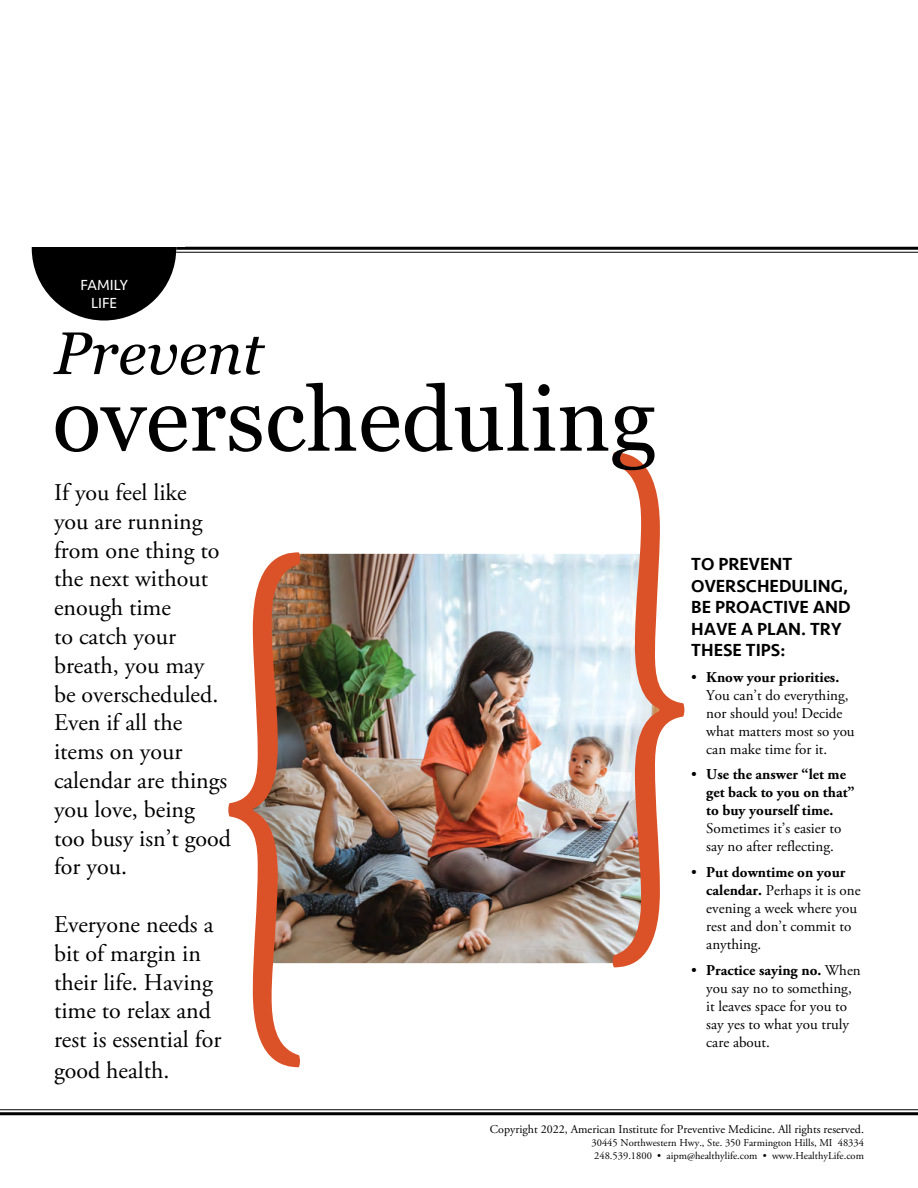
<style>
.page{position:relative;width:918px;height:1188px;background:#fff}
.page>*{position:absolute;margin:0;border:0;box-sizing:border-box;transform-origin:0 0}
.t1{font:604.35px "Adobe Garamond Pro";color:#db5228;scale:.54 1}
.t2{font:90px "Georgia";color:#000}
.t3{font:italic 60px "Georgia";color:#000}
.t4{font:24px/28.8px "Adobe Garamond Pro";color:#000}
.t5{font:500 18px/21.6px "Seravek";color:#000}
.t6{font:15px/18px "Adobe Garamond Pro";color:#000}
.t7{font:700 15px/18px "Adobe Garamond Pro";color:#000}
.t8{font:15px/18px "Seravek";color:#fff;text-align:center}
.t9{font:12px "Adobe Garamond Pro";color:#000}
.t10{font:10.5px/12.6px "Adobe Garamond Pro";color:#000}
.s1{font-weight:700}
.s2{font-weight:400}
</style>
<div class="page">
<img style="left:247px;top:554px;width:365px;height:409px">
<div style="left:32px;top:176px;width:144px;height:145px;background:#000;border-radius:50%"></div>
<hr style="left:176px;top:247px;width:742px;height:3px;background:#000">
<hr style="left:176px;top:252px;width:742px;height:1px;background:#000">
<hr style="left:0;top:1112px;width:918px;height:3px;background:#000">
<hr style="left:0;top:1109px;width:918px;height:1px;background:#000">
<div style="left:24px;top:141px;width:161px;height:106px;background:#fff"></div>
<svg style="left:612px;top:554px;width:52px;height:410px"></svg>
<p class="t8" style="left:80px;top:276px;width:49px">FAMILY<br>LIFE</p>
<h3 class="t3" style="left:54px;top:310px;width:211px">Prevent</h3>
<h2 class="t2" style="left:53px;top:354px;width:605px">overscheduling</h2>
<h3 class="t4" style="left:54px;top:479px;width:179px">If you feel like<br>you are running from one thing to the next without enough time<br>to catch your breath, you may be overscheduled.<br>Even if all the items on your calendar are things you love, being too busy isn’t good for you.</h3>
<h3 class="t4" style="left:54px;top:911px;width:169px">Everyone needs a bit of margin in their life. Having time to relax and rest is essential for good health.</h3>
<h1 class="t1" style="left:208px;top:418px;width:193px">{</h1>
<p class="t5" style="left:691px;top:553px;width:161px">TO PREVENT<br>OVERSCHEDULING,<br>BE PROACTIVE AND<br>HAVE A PLAN. TRY<br>THESE TIPS:</p>
<p class="t6" style="left:706px;top:669px;width:150px;text-indent:-15px">• <span class="s1">Know your priorities.<br></span>You can’t do everything, nor should you! Decide what matters most so you can make time for it.</p>
<p class="t7" style="left:706px;top:766px;width:150px;text-indent:-15px"><span class="s2">•</span> Use the answer “let me get back to you on that” to buy yourself time.</p>
<p class="t6" style="left:706px;top:820px;width:137px">Sometimes it’s easier to say no after reflecting.</p>
<p class="t6" style="left:706px;top:864px;width:156px;text-indent:-15px">• <span class="s1">Put downtime on your calendar.</span> Perhaps it is one evening a week where you rest and don’t commit to anything.</p>
<p class="t6" style="left:706px;top:961px;width:156px;text-indent:-15px">• <span class="s1">Practice saying no.</span> When you say no to something, it leaves space for you to say yes to what you truly care about.</p>
<p class="t9" style="left:490px;top:1122px;width:376px">Copyright 2022, American Institute for Preventive Medicine. All rights reserved.</p>
<p class="t10" style="left:592px;top:1137px;width:274px">30445 Northwestern Hwy., Ste. 350 Farmington Hills, MI 48334<br>248.539.1800 • aipm@healthylife.com • www.HealthyLife.com</p>
</div>
